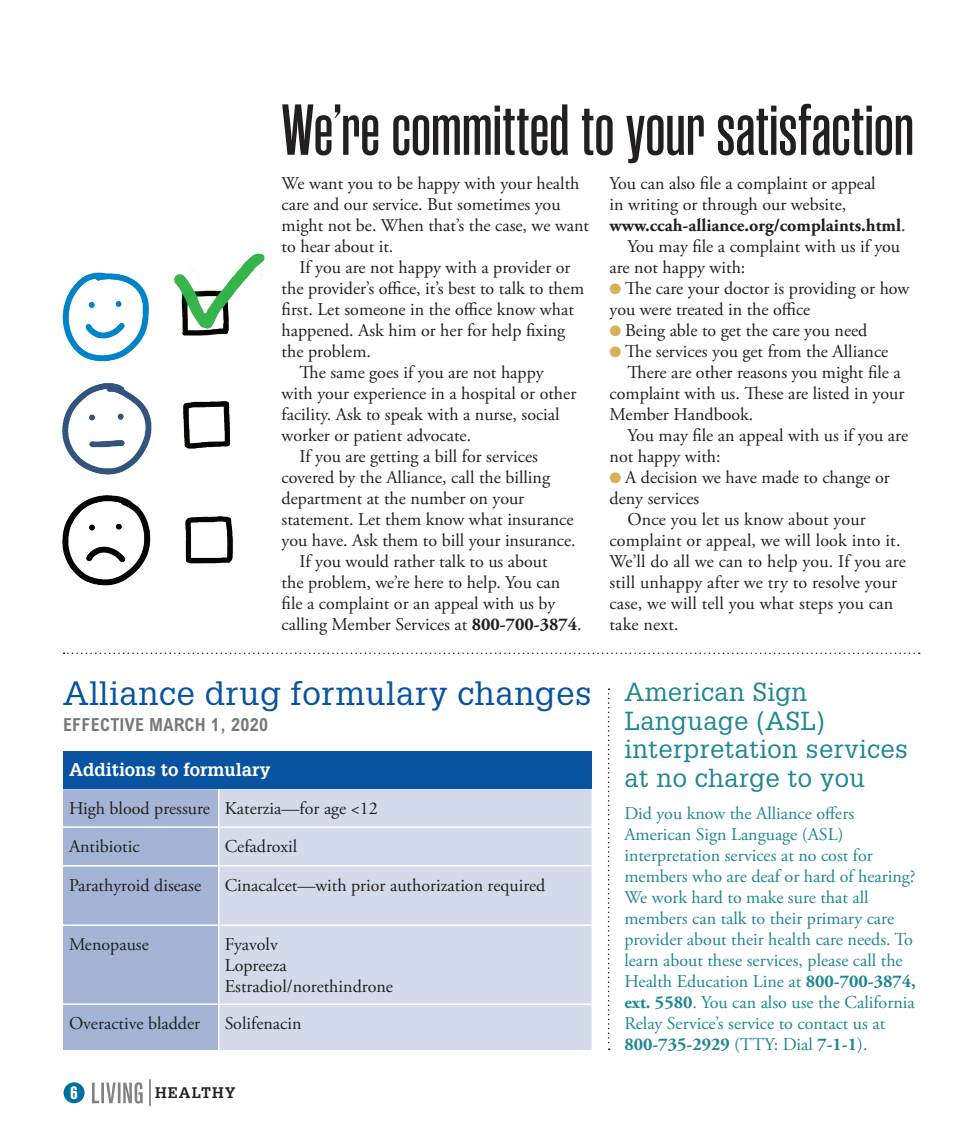
<style>
.page{position:relative;width:972px;height:1134px;background:#fff}
.page>*{position:absolute;margin:0;border:0;box-sizing:border-box;transform-origin:0 0}
._1_EN_HEAD__28-48pt{font:600 72px "Rama Gothic M";letter-spacing:.005em;color:#231f20}
._2_EN_HEAD_side_blac{font:33px "Glypha LT Std";letter-spacing:.02em;color:#0753a0}
._2_EN_HEAD_side_blac-2{font:25.5px/28.5px "Glypha LT Std";letter-spacing:.02em;color:#1f8792}
._1_EN_BODY{font:18px/21px "Adobe Garamond Pro";color:#231f20}
._2_EN_BODY_side_colo{font:18px/21px "Adobe Garamond Pro";color:#1f8792}
._5_EN_chart_body_no{font:18px "Adobe Garamond Pro";color:#231f20}
._1_EN_body_breaker{font:700 18px "Glypha LT Std";color:#fff}
._2_EN_head_side_blac{font:700 condensed 18px "Arial MT Std";letter-spacing:.015em;color:#76787b}
.t1{font:700 18px "Rama Gothic E";color:#fff}
.t2{font:700 15px "Glypha LT Std";letter-spacing:.075em;color:#231f20}
.s1{font-weight:700}
.s2{color:#daaf5c}
.s3{font-size:15px;color:#daaf5c}
</style>
<div class="page">
<svg style="left:92px;top:1082px;width:51px;height:22px"></svg>
<svg style="left:150px;top:1079px;width:1px;height:27px"></svg>
<div style="left:64px;top:1082px;width:21px;height:21px;background:#00719e;border-radius:50%"></div>
<div style="left:63px;top:752px;width:529px;height:37px;background:#0753a0"></div>
<div style="left:63px;top:789px;width:155px;height:261px;background:#a4b4d5"></div>
<div style="left:219px;top:789px;width:373px;height:261px;background:#d3dbeb"></div>
<hr style="left:63px;top:826px;width:156px;height:2px;background:#fff">
<hr style="left:219px;top:826px;width:373px;height:2px;background:#fff">
<hr style="left:63px;top:865px;width:156px;height:2px;background:#fff">
<hr style="left:219px;top:865px;width:373px;height:2px;background:#fff">
<hr style="left:63px;top:924px;width:156px;height:2px;background:#fff">
<hr style="left:219px;top:924px;width:373px;height:2px;background:#fff">
<hr style="left:63px;top:1003px;width:156px;height:2px;background:#fff">
<hr style="left:219px;top:1003px;width:373px;height:2px;background:#fff">
<svg style="left:64px;top:653px;width:856px;height:1px"></svg>
<svg style="left:608px;top:688px;width:2px;height:362px"></svg>
<img style="left:62px;top:253px;width:203px;height:333px">
<p class="_1_EN_HEAD__28-48pt" style="left:282px;top:94px;width:634px">We’re committed to your satisfaction</p>
<p class="_1_EN_BODY" style="left:282px;top:173px;width:309px">We want you to be happy with your health care and our service. But sometimes you might not be. When that’s the case, we want to hear about it.</p>
<p class="_1_EN_BODY" style="left:282px;top:257px;width:304px;text-indent:18px">If you are not happy with a provider or the provider’s office, it’s best to talk to them first. Let someone in the office know what happened. Ask him or her for help fixing the problem.</p>
<p class="_1_EN_BODY" style="left:282px;top:362px;width:296px;text-indent:18px">The same goes if you are not happy with your experience in a hospital or other facility. Ask to speak with a nurse, social worker or patient advocate.</p>
<p class="_1_EN_BODY" style="left:282px;top:446px;width:296px;text-indent:18px">If you are getting a bill for services covered by the Alliance, call the billing department at the number on your statement. Let them know what insurance you have. Ask them to bill your insurance.</p>
<p class="_1_EN_BODY" style="left:282px;top:551px;width:302px;text-indent:18px">If you would rather talk to us about<br>the problem, we’re here to help. You can file a complaint or an appeal with us by calling Member Services at <span class="s1">800-700-3874</span>.</p>
<p class="_2_EN_HEAD_side_blac" style="left:63px;top:673px;width:530px">Alliance drug formulary changes</p>
<p class="_2_EN_head_side_blac" style="left:63px;top:714px;width:207px">EFFECTIVE MARCH 1, 2020</p>
<p class="_1_EN_body_breaker" style="left:69px;top:759px;width:203px">Additions to formulary</p>
<p class="_5_EN_chart_body_no" style="left:69px;top:798px;width:143px">High blood pressure</p>
<p class="_5_EN_chart_body_no" style="left:225px;top:798px;width:155px">Katerzia—for age &lt;12</p>
<p class="_5_EN_chart_body_no" style="left:69px;top:836px;width:72px">Antibiotic</p>
<p class="_5_EN_chart_body_no" style="left:225px;top:836px;width:74px">Cefadroxil</p>
<p class="_5_EN_chart_body_no" style="left:69px;top:874px;width:134px">Parathyroid disease</p>
<p class="_5_EN_chart_body_no" style="left:225px;top:874px;width:322px">Cinacalcet—with prior authorization required</p>
<p class="_5_EN_chart_body_no" style="left:69px;top:934px;width:81px">Menopause</p>
<p class="_5_EN_chart_body_no" style="left:225px;top:934px;width:55px">Fyavolv</p>
<p class="_5_EN_chart_body_no" style="left:225px;top:955px;width:64px">Lopreeza</p>
<p class="_5_EN_chart_body_no" style="left:225px;top:976px;width:170px">Estradiol/norethindrone</p>
<p class="_5_EN_chart_body_no" style="left:69px;top:1013px;width:133px">Overactive bladder</p>
<p class="_5_EN_chart_body_no" style="left:225px;top:1013px;width:78px">Solifenacin</p>
<p class="t1" style="left:71px;top:1083px;width:9px">6</p>
<p class="t2" style="left:155px;top:1083px;width:82px">HEALTHY</p>
<p class="_1_EN_BODY" style="left:610px;top:173px;width:297px">You can also file a complaint or appeal<br>in writing or through our website, <span class="s1">www.ccah-alliance.org/complaints.html</span>.</p>
<p class="_1_EN_BODY" style="left:610px;top:236px;width:292px;text-indent:18px">You may file a complaint with us if you are not happy with:</p>
<p class="_1_EN_BODY" style="left:610px;top:278px;width:301px"><span class="s2">●</span><span class="s3">●</span> The care your doctor is providing or how you were treated in the office</p>
<p class="_1_EN_BODY" style="left:610px;top:320px;width:259px"><span class="s2">●</span><span class="s3">●</span> Being able to get the care you need</p>
<p class="_1_EN_BODY" style="left:610px;top:341px;width:280px"><span class="s2">●</span><span class="s3">●</span> The services you get from the Alliance</p>
<p class="_1_EN_BODY" style="left:610px;top:362px;width:296px;text-indent:18px">There are other reasons you might file a complaint with us. These are listed in your<br>Member Handbook.</p>
<p class="_1_EN_BODY" style="left:610px;top:425px;width:300px;text-indent:18px">You may file an appeal with us if you are not happy with:</p>
<p class="_1_EN_BODY" style="left:610px;top:467px;width:282px"><span class="s2">●</span><span class="s3">●</span> A decision we have made to change or deny services</p>
<p class="_1_EN_BODY" style="left:610px;top:509px;width:298px;text-indent:18px">Once you let us know about your complaint or appeal, we will look into it.<br>We’ll do all we can to help you. If you are still unhappy after we try to resolve your case, we will tell you what steps you can take next.</p>
<p class="_2_EN_HEAD_side_blac-2" style="left:624px;top:678px;width:285px">American Sign<br>Language (ASL) interpretation services at no charge to you</p>
<p class="_2_EN_BODY_side_colo" style="left:624px;top:803px;width:293px">Did you know the Alliance offers American Sign Language (ASL) interpretation services at no cost for members who are deaf or hard of hearing?<br>We work hard to make sure that all members can talk to their primary care provider about their health care needs. To learn about these services, please call the Health Education Line at <span class="s1">800-700-3874, ext. 5580</span>. You can also use the California Relay Service’s service to contact us at <span class="s1">800-735-2929</span> (TTY: Dial <span class="s1">7-1-1</span>).</p>
</div>
